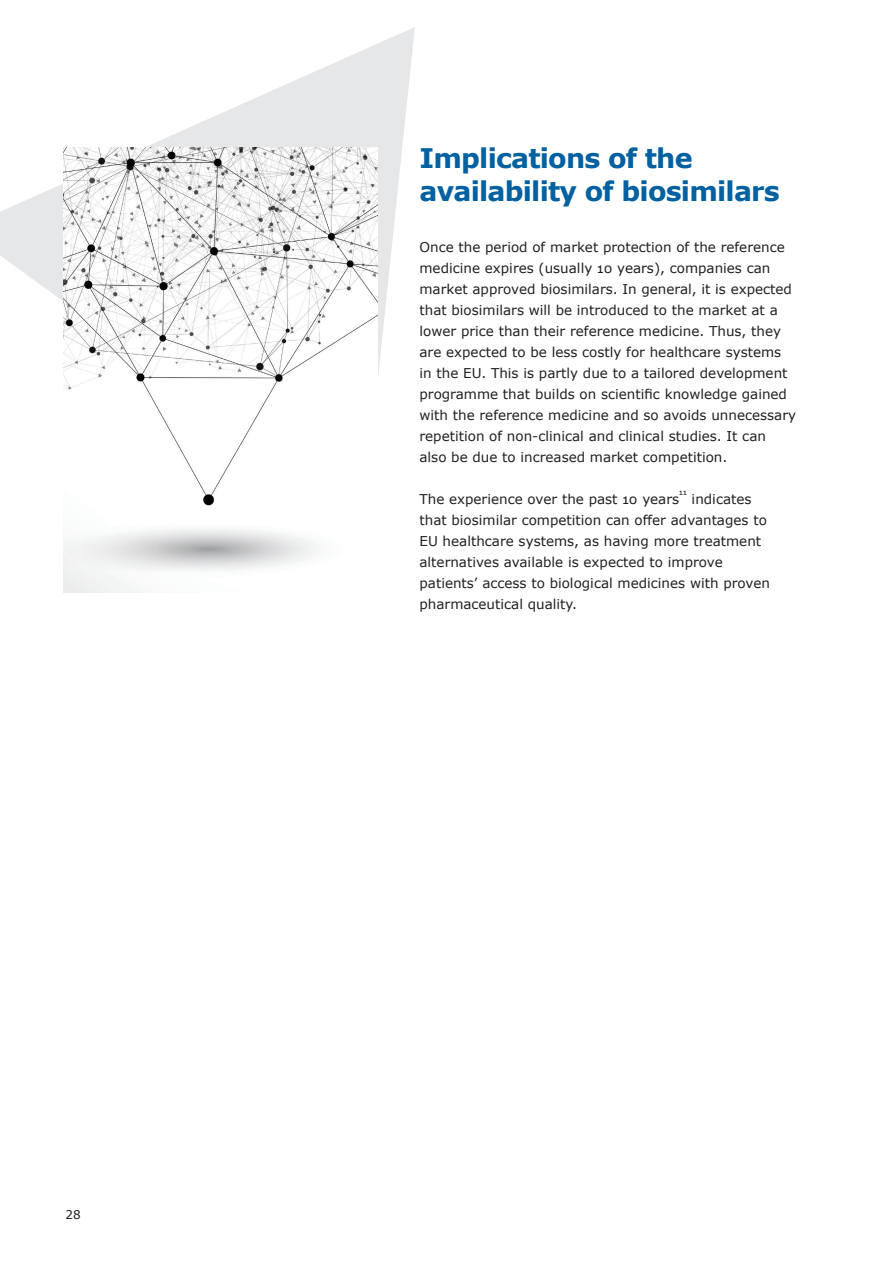
<style>
.page{position:relative;width:893px;height:1263px;background:#fff}
.page>*{position:absolute;margin:0;border:0;box-sizing:border-box;transform-origin:0 0}
.Heading{font:700 27px/33px "Verdana";letter-spacing:-.03em;color:#0060a0}
.body_1_column{font:13.5px/21px "Verdana";color:#231f20}
.t1{font:12px "Verdana";color:#231f20}
.body_1_column-2{font:7.8px "Verdana";color:#231f20}
</style>
<div class="page">
<svg style="left:0;top:27px;width:415px;height:347px"></svg>
<img style="left:63px;top:147px;width:315px;height:446px">
<p class="t1" style="left:65px;top:1206px;width:17px">28</p>
<p class="Heading" style="left:419px;top:141px;width:362px">Implications of the availability of biosimilars</p>
<p class="body_1_column" style="left:419px;top:236px;width:378px">Once the period of market protection of the reference medicine expires (usually 10 years), companies can market approved biosimilars. In general, it is expected that biosimilars will be introduced to the market at a lower price than their reference medicine. Thus, they are expected to be less costly for healthcare systems in the EU. This is partly due to a tailored development programme that builds on scientific knowledge gained with the reference medicine and so avoids unnecessary repetition of non-clinical and clinical studies. It can also be due to increased market competition.</p>
<p class="body_1_column" style="left:419px;top:488px;width:261px">The experience over the past 10 years</p>
<p class="body_1_column-2" style="left:679px;top:487px;width:9px">11</p>
<p class="body_1_column" style="left:419px;top:488px;width:352px;text-indent:272px">indicates that biosimilar competition can offer advantages to EU healthcare systems, as having more treatment alternatives available is expected to improve patients’ access to biological medicines with proven pharmaceutical quality.</p>
</div>
